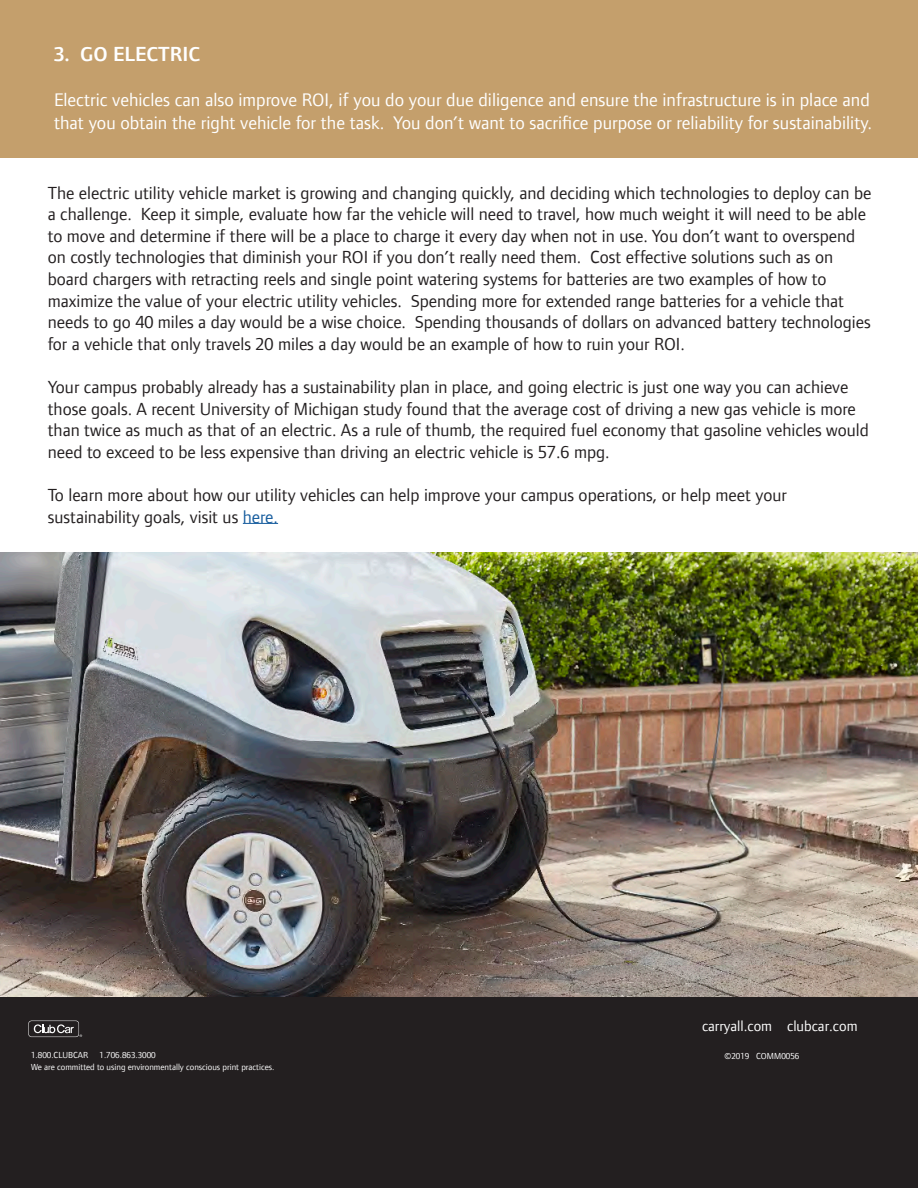
<style>
.page{position:relative;width:918px;height:1188px;background:#fff}
.page>*{position:absolute;margin:0;border:0;box-sizing:border-box;transform-origin:0 0}
.t1{font:600 21px "Foundry Form Sans";color:#fff}
.t2{font:18.75px/22.5px "Foundry Form Sans";color:#fff}
.t3{font:18px/21.6px "Foundry Form Sans";color:#231f20}
.Main_Body_Copy_White{font:15px "Foundry Form Sans";color:#fff}
.Main_Body_Copy_White-2{font:9px "Foundry Form Sans";color:#fff}
.s1{color:#175d9e}
</style>
<div class="page">
<div style="left:0;top:0;width:918px;height:158px;background:#c49f6c"></div>
<hr style="left:243px;top:523px;width:35px;height:1px;background:#175d9e">
<img style="left:0;top:553px;width:918px;height:445px">
<div style="left:0;top:998px;width:918px;height:190px;background:#231f20"></div>
<svg style="left:28px;top:1021px;width:54px;height:16px"></svg>
<p class="t1" style="left:54px;top:43px;width:148px">3. GO ELECTRIC</p>
<p class="t2" style="left:54px;top:89px;width:820px">Electric vehicles can also improve ROI, if you do your due diligence and ensure the infrastructure is in place and that you obtain the right vehicle for the task. You don’t want to sacrifice purpose or reliability for sustainability.</p>
<p class="t3" style="left:48px;top:182px;width:825px">The electric utility vehicle market is growing and changing quickly, and deciding which technologies to deploy can be a challenge. Keep it simple, evaluate how far the vehicle will need to travel, how much weight it will need to be able to move and determine if there will be a place to charge it every day when not in use. You don’t want to overspend on costly technologies that diminish your ROI if you don’t really need them. Cost effective solutions such as on board chargers with retracting reels and single point watering systems for batteries are two examples of how to maximize the value of your electric utility vehicles. Spending more for extended range batteries for a vehicle that needs to go 40 miles a day would be a wise choice. Spending thousands of dollars on advanced battery technologies for a vehicle that only travels 20 miles a day would be an example of how to ruin your ROI.</p>
<p class="t3" style="left:48px;top:376px;width:823px">Your campus probably already has a sustainability plan in place, and going electric is just one way you can achieve those goals. A recent University of Michigan study found that the average cost of driving a new gas vehicle is more than twice as much as that of an electric. As a rule of thumb, the required fuel economy that gasoline vehicles would need to exceed to be less expensive than driving an electric vehicle is 57.6 mpg.</p>
<p class="t3" style="left:48px;top:484px;width:741px">To learn more about how our utility vehicles can help improve your campus operations, or help meet your sustainability goals, visit us <span class="s1">here.</span></p>
<p class="Main_Body_Copy_White" style="left:702px;top:1017px;width:157px">carryall.com clubcar.com</p>
<p class="Main_Body_Copy_White-2" style="left:31px;top:1050px;width:59px">1.800.CLUBCAR</p>
<p class="Main_Body_Copy_White-2" style="left:100px;top:1050px;width:58px">1.706.863.3000</p>
<p class="Main_Body_Copy_White-2" style="left:725px;top:1051px;width:76px">©2019 COMM0056</p>
<p class="Main_Body_Copy_White-2" style="left:31px;top:1062px;width:245px">We are committed to using environmentally conscious print practices.</p>
</div>
